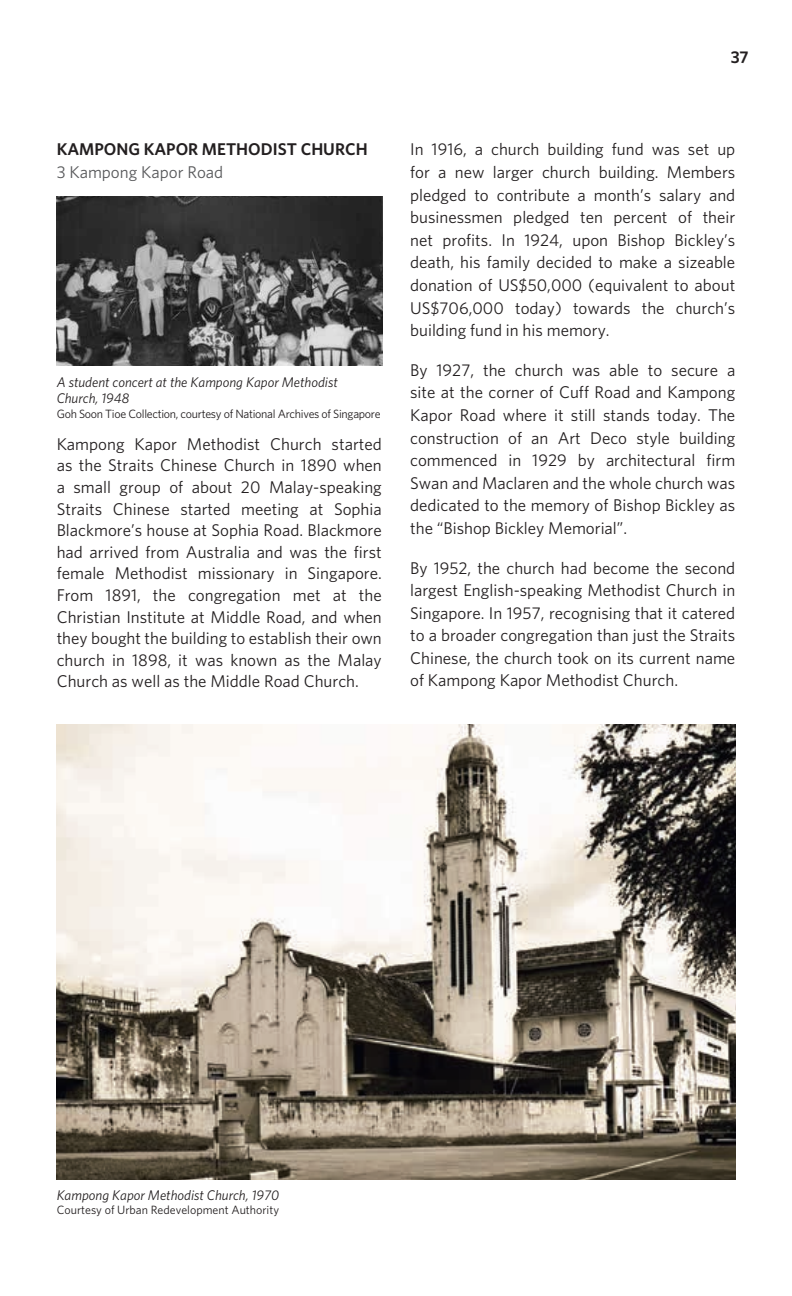
<style>
.page{position:relative;width:792px;height:1296px;background:#fff}
.page>*{position:absolute;margin:0;border:0;box-sizing:border-box;transform-origin:0 0}
.t1{font:17px/22.6px "Whitney HTF";color:#231f20;text-align:justify}
.t2{font:600 17px "Whitney HTF";color:#231f20}
.t3{font:17px "Whitney HTF";color:#57585a}
.t4{font:italic 14px/16.8px "Whitney HTF";color:#231f20}
.t5{font:12px "Whitney HTF";letter-spacing:-.025em;color:#231f20}
.t6{font:12px "Whitney HTF";color:#231f20}
</style>
<div class="page">
<img style="left:57px;top:197px;width:325px;height:169px">
<img style="left:57px;top:724px;width:678px;height:456px">
<p class="t2" style="left:731px;top:46px;width:19px">37</p>
<p class="t2" style="left:57px;top:139px;width:313px">KAMPONG KAPOR METHODIST CHURCH</p>
<p class="t3" style="left:57px;top:162px;width:168px">3 Kampong Kapor Road</p>
<p class="t4" style="left:57px;top:373px;width:283px">A student concert at the Kampong Kapor Methodist<br>Church, 1948</p>
<p class="t5" style="left:57px;top:406px;width:325px">Goh Soon Tioe Collection, courtesy of National Archives of Singapore</p>
<p class="t1" style="left:57px;top:433px;width:327px;line-height:21.6px">Kampong Kapor Methodist Church started as the Straits Chinese Church in 1890 when a small group of about 20 Malay-speaking Straits Chinese started meeting at Sophia Blackmore’s house at Sophia Road. Blackmore had arrived from Australia and was the first female Methodist missionary in Singapore.<br>From 1891, the congregation met at the Christian Institute at Middle Road, and when they bought the building to establish their own church in 1898, it was known as the Malay Church as well as the Middle Road Church.</p>
<p class="t1" style="left:410px;top:138px;width:327px">In 1916, a church building fund was set up for a new larger church building. Members pledged to contribute a month’s salary and businessmen pledged ten percent of their net profits. In 1924, upon Bishop Bickley’s death, his family decided to make a sizeable donation of US$50,000 (equivalent to about US$706,000 today) towards the church’s building fund in his memory.</p>
<p class="t1" style="left:410px;top:358px;width:327px">By 1927, the church was able to secure a site at the corner of Cuff Road and Kampong Kapor Road where it still stands today. The construction of an Art Deco style building commenced in 1929 by architectural firm Swan and Maclaren and the whole church was dedicated to the memory of Bishop Bickley as the “Bishop Bickley Memorial”.</p>
<p class="t1" style="left:410px;top:556px;width:327px">By 1952, the church had become the second largest English-speaking Methodist Church in Singapore. In 1957, recognising that it catered to a broader congregation than just the Straits Chinese, the church took on its current name of Kampong Kapor Methodist Church.</p>
<p class="t4" style="left:57px;top:1186px;width:224px">Kampong Kapor Methodist Church, 1970</p>
<p class="t6" style="left:57px;top:1203px;width:224px">Courtesy of Urban Redevelopment Authority</p>
</div>
